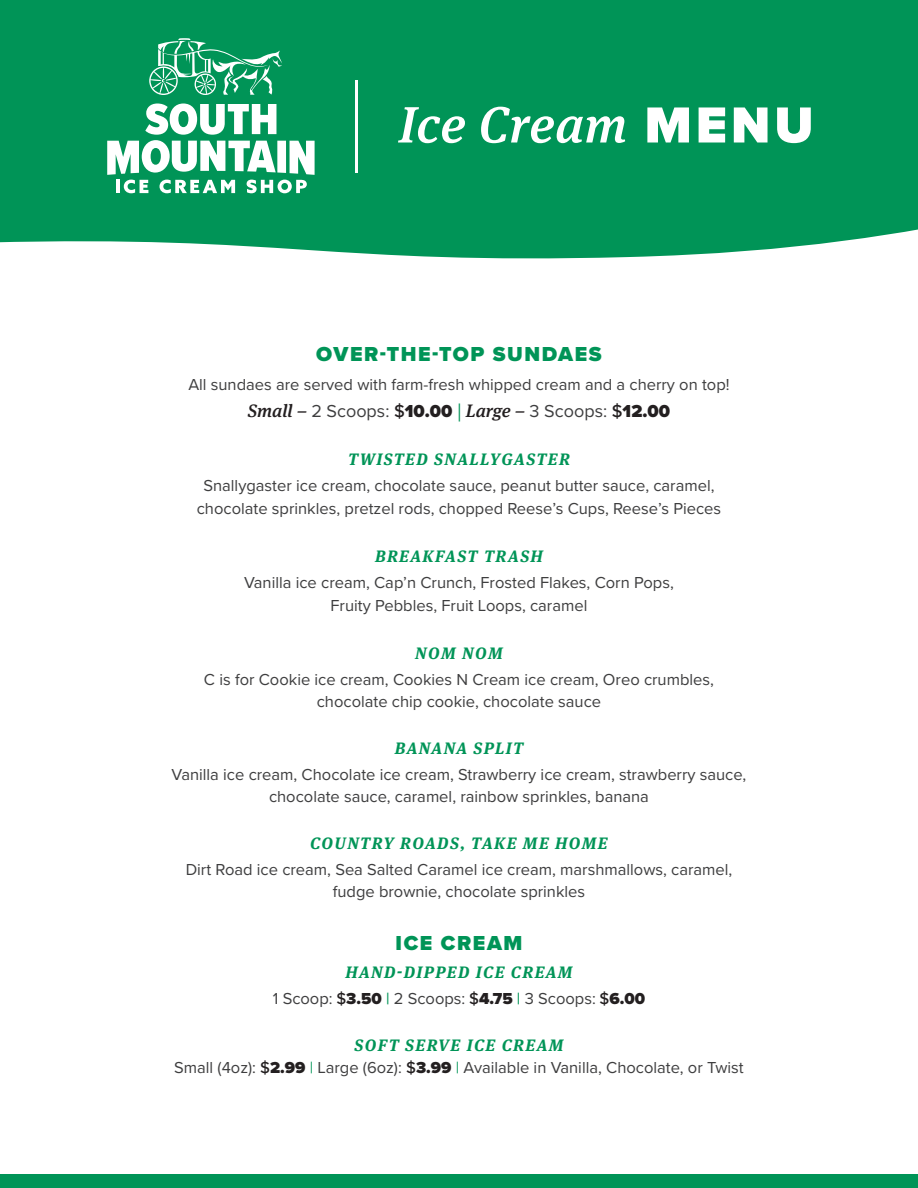
<style>
.page{position:relative;width:918px;height:1188px;background:#fff}
.page>*{position:absolute;margin:0;border:0;box-sizing:border-box;transform-origin:0 0}
.t1{font:900 21px "Proxima Nova";letter-spacing:.075em;color:#009457}
.t2{font:18px "Proxima Nova";color:#3e3e3f}
.t3{font:16.5px/22.5px "Proxima Nova";color:#3e3e3f;text-align:center}
.t4{font:italic 700 16.5px "Meta Serif Pro";letter-spacing:.085em;color:#009457}
.s1{font-family:"Meta Serif Pro";font-weight:500;font-style:italic;color:#231f20}
.s2{font-weight:500;color:#231f20}
.s3{font-weight:900;color:#231f20}
.s4{font-family:"Minion Pro";color:#009457}
.s5{font-weight:500;color:#009457}
.s6{color:#009457}
</style>
<div class="page">
<div style="left:0;top:0;width:918px;height:259px;background:#009457"></div>
<svg style="left:107px;top:104px;width:208px;height:89px"></svg>
<svg style="left:149px;top:38px;width:133px;height:57px;background:#36aa7a"></svg>
<svg style="left:398px;top:107px;width:413px;height:36px"></svg>
<div style="left:0;top:1174px;width:918px;height:14px;background:#009457"></div>
<hr style="left:355px;top:80px;width:3px;height:93px;background:#fff">
<p class="t1" style="left:316px;top:338px;width:287px">OVER-THE-TOP SUNDAES</p>
<p class="t3" style="left:188px;top:372px;width:543px">All sundaes are served with farm-fresh whipped cream and a cherry on top!</p>
<p class="t2" style="left:248px;top:397px;width:424px"><span class="s1">Small –</span> 2 Scoops: <span class="s2">$</span><span class="s3">10.00</span> <span class="s4">|</span> <span class="s1">Large –</span> 3 Scoops: <span class="s2">$</span><span class="s3">12.00</span></p>
<p class="t4" style="left:348px;top:446px;width:223px">TWISTED SNALLYGASTER</p>
<p class="t3" style="left:197px;top:474px;width:526px">Snallygaster ice cream, chocolate sauce, peanut butter sauce, caramel, chocolate sprinkles, pretzel rods, chopped Reese’s Cups, Reese’s Pieces</p>
<p class="t4" style="left:375px;top:543px;width:169px">BREAKFAST TRASH</p>
<p class="t3" style="left:244px;top:571px;width:431px">Vanilla ice cream, Cap’n Crunch, Frosted Flakes, Corn Pops,<br>Fruity Pebbles, Fruit Loops, caramel</p>
<p class="t4" style="left:415px;top:640px;width:89px">NOM NOM</p>
<p class="t3" style="left:204px;top:667px;width:512px">C is for Cookie ice cream, Cookies N Cream ice cream, Oreo crumbles, chocolate chip cookie, chocolate sauce</p>
<p class="t4" style="left:395px;top:735px;width:130px">BANANA SPLIT</p>
<p class="t3" style="left:172px;top:762px;width:576px">Vanilla ice cream, Chocolate ice cream, Strawberry ice cream, strawberry sauce, chocolate sauce, caramel, rainbow sprinkles, banana</p>
<p class="t4" style="left:310px;top:830px;width:299px">COUNTRY ROADS, TAKE ME HOME</p>
<p class="t3" style="left:186px;top:858px;width:548px">Dirt Road ice cream, Sea Salted Caramel ice cream, marshmallows, caramel, fudge brownie, chocolate sprinkles</p>
<p class="t1" style="left:396px;top:927px;width:128px">ICE CREAM</p>
<p class="t4" style="left:345px;top:959px;width:229px">HAND-DIPPED ICE CREAM</p>
<p class="t3" style="left:273px;top:986px;width:374px">1 Scoop: <span class="s2">$</span><span class="s3">3.50</span> <span class="s5">|</span> 2 Scoops: <span class="s2">$</span><span class="s3">4.75</span> <span class="s5">|</span> 3 Scoops: <span class="s2">$</span><span class="s3">6.00</span></p>
<p class="t4" style="left:354px;top:1032px;width:211px">SOFT SERVE ICE CREAM</p>
<p class="t3" style="left:174px;top:1056px;width:571px">Small (4oz): <span class="s2">$</span><span class="s3">2.99</span> <span class="s6">|</span> Large (6oz): <span class="s2">$</span><span class="s3">3.99</span> <span class="s6">|</span> Available in Vanilla, Chocolate, or Twist</p>
</div>
